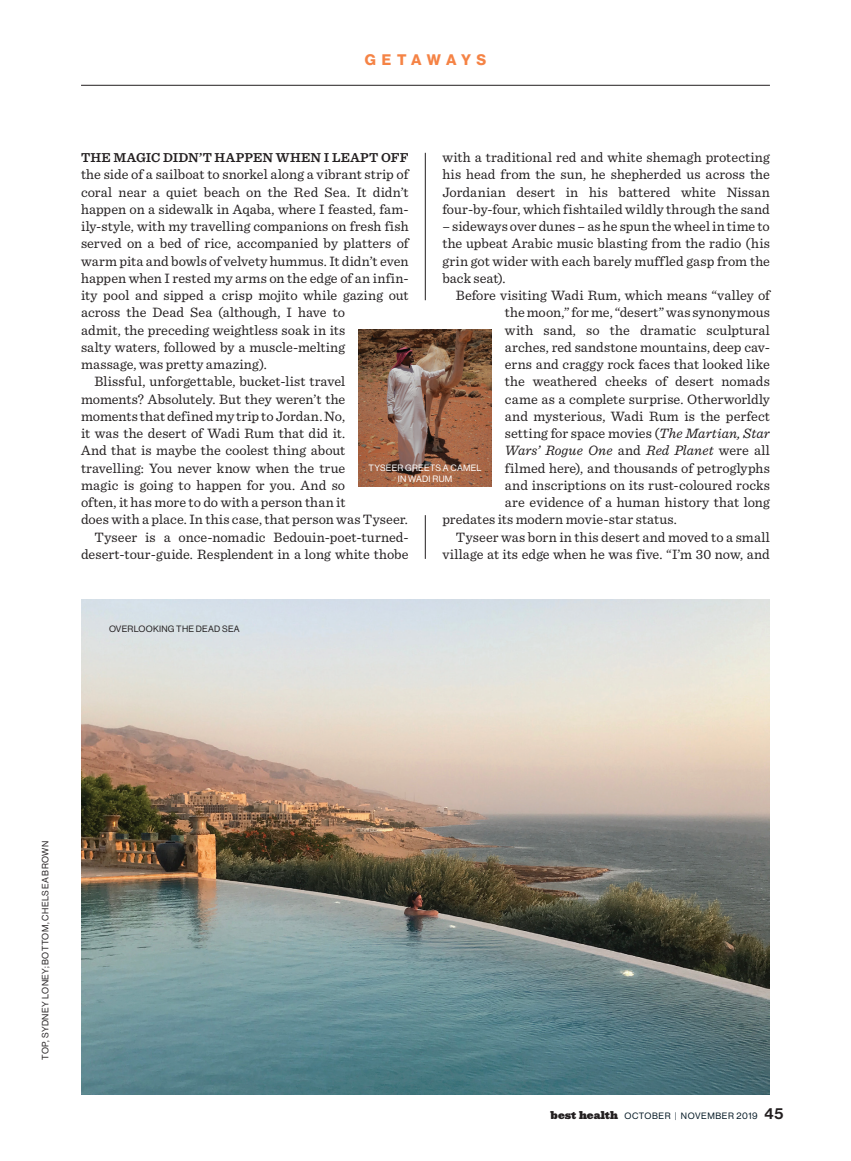
<style>
.page{position:relative;width:851px;height:1161px;background:#fff}
.page>*{position:absolute;margin:0;border:0;box-sizing:border-box;transform-origin:0 0}
.t1{font:15px "N Haas Grotesk DS Std 75 Bd";letter-spacing:.34em;color:#f58345}
.BODY{font:14.25px/17.2px "Sentinel";letter-spacing:.005em;color:#231f20}
.BODY-2{font:italic 14.25px "Sentinel";letter-spacing:.005em;color:#231f20}
.BODY-3{font:600 13.5px "Sentinel";letter-spacing:.01em;color:#231f20}
.GUTTER_CREDIT{font:9px "N Haas Grotesk DS Std 55 Rg";letter-spacing:.055em;color:#231f20}
.t2{font:9px "N Haas Grotesk DS Std 55 Rg";letter-spacing:.065em;color:#011622}
.PRODUCT_INFO{font:9px/10.5px "N Haas Grotesk DS Std 55 Rg";letter-spacing:.025em;color:#fff;text-align:center}
.PRODUCT_INFO-2{font:9px "N Haas Grotesk DS Std 55 Rg";letter-spacing:.025em;color:#231f20}
.s1{font-style:italic}
.s2{font-style:normal}
.s3{font-family:"Ziggurat";font-weight:900;font-size:10.5px;color:#231f20}
.s4{font-family:"N Haas Grotesk DS Std 35 X Lt"}
.s5{font-family:"N Haas Grotesk DS Std 65 Md";font-size:15px;color:#231f20}
</style>
<div class="page">
<img style="left:81px;top:600px;width:689px;height:495px">
<hr style="left:425px;top:153px;width:1px;height:147px;background:#231f20">
<hr style="left:425px;top:515px;width:1px;height:44px;background:#231f20">
<hr style="left:81px;top:85px;width:689px;height:1px;background:#231f20">
<img style="left:359px;top:330px;width:132px;height:157px">
<p class="t1" style="left:365px;top:51px;width:123px">GETAWAYS</p>
<p class="BODY" style="left:442px;top:148px;width:329px;text-align:justify">with a traditional red and white shemagh protecting his head from the sun, he shepherded us across the Jordanian desert in his battered white Nissan four-by-four, which fishtailed wildly through the sand</p>
<p class="BODY" style="left:442px;top:217px;width:329px;text-align:justify">– sideways over dunes – as he spun the wheel in time to the upbeat Arabic music blasting from the radio (his grin got wider with each barely muffled gasp from the back seat).</p>
<p class="BODY" style="left:456px;top:286px;width:315px">Before visiting Wadi Rum, which means “valley of</p>
<p class="BODY" style="left:505px;top:303px;width:266px">the moon,” for me, “desert” was synonymous</p>
<p class="BODY" style="left:505px;top:320px;width:266px">with sand, so the dramatic sculptural</p>
<p class="BODY" style="left:505px;top:337px;width:266px">arches, red sandstone mountains, deep cav-</p>
<p class="BODY" style="left:505px;top:355px;width:266px">erns and craggy rock faces that looked like</p>
<p class="BODY" style="left:505px;top:372px;width:266px">the weathered cheeks of desert nomads</p>
<p class="BODY" style="left:505px;top:389px;width:266px">came as a complete surprise. Otherworldly</p>
<p class="BODY" style="left:505px;top:406px;width:266px">and mysterious, Wadi Rum is the perfect</p>
<p class="BODY" style="left:505px;top:424px;width:266px">setting for space movies (<span class="s1">The Martian, Star</span></p>
<p class="BODY-2" style="left:505px;top:440px;width:266px">Wars’ Rogue One <span class="s2">and</span> Red Planet <span class="s2">were all</span></p>
<p class="BODY" style="left:505px;top:458px;width:266px">filmed here), and thousands of petroglyphs</p>
<p class="BODY" style="left:505px;top:475px;width:266px">and inscriptions on its rust-coloured rocks</p>
<p class="BODY" style="left:505px;top:493px;width:266px">are evidence of a human history that long</p>
<p class="BODY" style="left:442px;top:510px;width:236px">predates its modern movie-star status.</p>
<p class="BODY" style="left:442px;top:527px;width:329px;text-align:right">Tyseer was born in this desert and moved to a small village at its edge when he was five. “I’m 30 now, and</p>
<p class="BODY-3" style="left:81px;top:147px;width:329px">THE MAGIC DIDN’T HAPPEN WHEN I LEAPT OFF</p>
<p class="BODY" style="left:81px;top:165px;width:329px">the side of a sailboat to snorkel along a vibrant strip of coral near a quiet beach on the Red Sea. It didn’t happen on a sidewalk in Aqaba, where I feasted, fam&shy;ily-style, with my travelling companions on fresh fish served on a bed of rice, accompanied by platters of warm pita and bowls of velvety hummus. It didn’t even happen when I rested my arms on the edge of an infin&shy;ity pool and sipped a crisp mojito while gazing out across the Dead Sea (although, I have to<br>admit, the preceding weightless soak in its<br>salty waters, followed by a muscle-melting<br>massage, was pretty amazing).</p>
<p class="BODY" style="left:81px;top:372px;width:328px;text-indent:14px">Blissful, unforgettable, bucket-list travel moments? Absolutely. But they weren’t the<br>moments that defined my trip to Jordan. No,<br>it was the desert of Wadi Rum that did it.<br>And that is maybe the coolest thing about travelling: You never know when the true<br>magic is going to happen for you. And so<br>often, it has more to do with a person than it<br>does with a place. In this case, that person was Tyseer.</p>
<p class="BODY" style="left:81px;top:527px;width:329px;text-align:right">Tyseer is a once-nomadic Bedouin-poet-turned&shy;desert-tour-guide. Resplendent in a long white thobe</p>
<p class="PRODUCT_INFO" style="left:368px;top:463px;width:114px">TYSEER GREETS A CAMEL<br>IN WADI RUM</p>
<p class="PRODUCT_INFO-2" style="left:109px;top:624px;width:132px">OVERLOOKING THE DEAD SEA</p>
<p class="GUTTER_CREDIT" style="left:40px;top:1060px;width:220px;rotate:-90deg">TOP, SYDNEY LONEY; BOTTOM, CHELSEA BROWN</p>
<p class="t2" style="left:550px;top:1110px;width:234px"><span class="s3">best health</span> OCTOBER <span class="s4">|</span> NOVEMBER 2019 <span class="s5">45</span></p>
</div>
